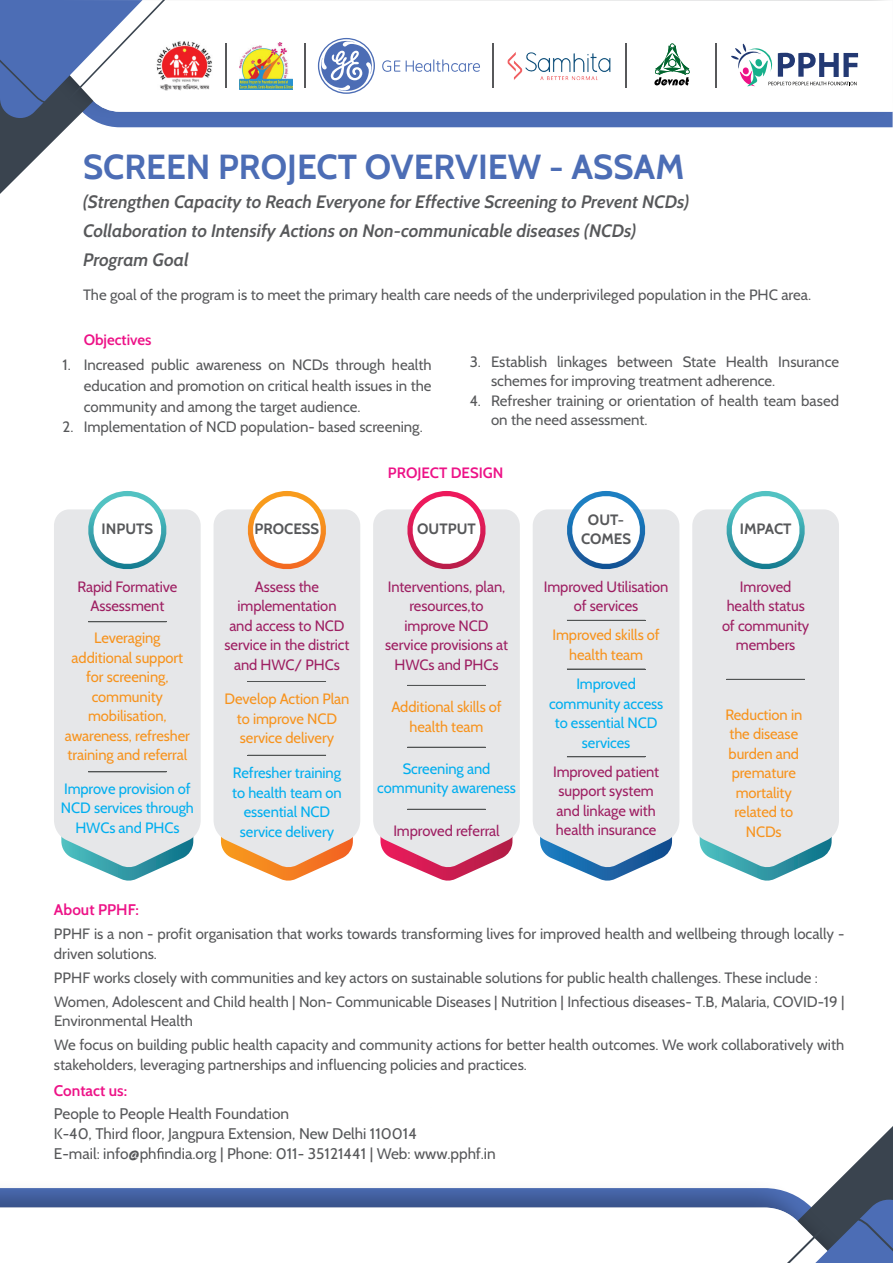
<style>
.page{position:relative;width:893px;height:1263px;background:#fff}
.page>*{position:absolute;margin:0;border:0;box-sizing:border-box;transform-origin:0 0}
.t1{font:700 34.8px "Cabin";color:#4c6db5}
.t2{font:italic 600 18px/29.1px "Cabin";color:#57585a}
.t3{font:15.45px/20.1px "Cabin";color:#57585a}
.t4{font:600 15.45px "Cabin";color:#ed1287}
.t5{font:15px/19.5px "Cabin";color:#57585a}
.t6{font:15px/19.5px "Cabin";letter-spacing:-.005em;color:#9e1f62;text-align:center}
.t7{font:15px/19.5px "Cabin";letter-spacing:-.005em;color:#f7931d;text-align:center}
.t8{font:15px/19.5px "Cabin";letter-spacing:-.005em;color:#00aeef;text-align:center}
.t9{font:700 15px/18px "Cabin";color:#57585a;text-align:center}
.t10{font:600 15px "Cabin";color:#ed1287}
</style>
<div class="page">
<img style="left:0;top:1188px;width:740px;height:19px">
<svg style="left:0;top:1207px;width:740px;height:1px"></svg>
<svg style="left:740px;top:1126px;width:153px;height:137px"></svg>
<svg style="left:132px;top:1128px;width:7px;height:11px"></svg>
<svg style="left:157px;top:1148px;width:7px;height:11px"></svg>
<div style="left:165px;top:112px;width:728px;height:12px;background:#4c6db5"></div>
<svg style="left:165px;top:0;width:728px;height:112px"></svg>
<svg style="left:0;top:0;width:165px;height:194px"></svg>
<svg style="left:96px;top:868px;width:65px;height:13px"></svg>
<svg style="left:255px;top:868px;width:65px;height:13px"></svg>
<svg style="left:415px;top:868px;width:65px;height:13px"></svg>
<svg style="left:574px;top:868px;width:65px;height:13px"></svg>
<svg style="left:734px;top:868px;width:65px;height:13px"></svg>
<div style="left:54px;top:509px;width:147px;height:359px;background:#e6e7e9"></div>
<div style="left:214px;top:509px;width:146px;height:359px;background:#e6e7e9"></div>
<div style="left:373px;top:509px;width:147px;height:359px;background:#e6e7e9"></div>
<div style="left:533px;top:509px;width:146px;height:359px;background:#e6e7e9"></div>
<div style="left:692px;top:509px;width:147px;height:359px;background:#e6e7e9"></div>
<hr style="left:88px;top:621px;width:78px;height:1px;background:#515454">
<svg style="left:84px;top:491px;width:86px;height:82px"></svg>
<hr style="left:88px;top:771px;width:78px;height:1px;background:#515454">
<svg style="left:244px;top:491px;width:86px;height:82px"></svg>
<hr style="left:248px;top:681px;width:78px;height:1px;background:#515454">
<hr style="left:248px;top:755px;width:78px;height:1px;background:#515454">
<hr style="left:407px;top:685px;width:79px;height:1px;background:#515454">
<svg style="left:404px;top:491px;width:85px;height:82px"></svg>
<hr style="left:407px;top:747px;width:79px;height:1px;background:#515454">
<hr style="left:407px;top:809px;width:79px;height:1px;background:#515454">
<svg style="left:563px;top:491px;width:86px;height:82px"></svg>
<hr style="left:567px;top:620px;width:78px;height:1px;background:#515454">
<hr style="left:567px;top:669px;width:78px;height:1px;background:#515454">
<hr style="left:567px;top:756px;width:78px;height:1px;background:#515454">
<hr style="left:726px;top:679px;width:79px;height:1px;background:#515454">
<svg style="left:723px;top:491px;width:86px;height:82px"></svg>
<svg style="left:654px;top:43px;width:36px;height:43px"></svg>
<hr style="left:226px;top:44px;width:1px;height:44px;background:#57585a">
<svg style="left:318px;top:38px;width:57px;height:56px"></svg>
<svg style="left:382px;top:60px;width:18px;height:12px"></svg>
<svg style="left:406px;top:59px;width:74px;height:13px"></svg>
<img style="left:239px;top:42px;width:53px;height:48px">
<svg style="left:731px;top:44px;width:127px;height:42px"></svg>
<img style="left:506px;top:51px;width:107px;height:30px">
<hr style="left:304px;top:44px;width:2px;height:44px;background:#57585a">
<hr style="left:492px;top:44px;width:1px;height:44px;background:#57585a">
<hr style="left:625px;top:44px;width:1px;height:44px;background:#57585a">
<hr style="left:716px;top:44px;width:1px;height:44px;background:#57585a">
<img style="left:156px;top:41px;width:57px;height:50px">
<h1 class="t1" style="left:83px;top:145px;width:603px">SCREEN PROJECT OVERVIEW - ASSAM</h1>
<p class="t2" style="left:83px;top:187px;width:607px">(Strengthen Capacity to Reach Everyone for Effective Screening to Prevent NCDs)<br>Collaboration to Intensify Actions on Non-communicable diseases (NCDs)<br>Program Goal</p>
<p class="t5" style="left:83px;top:285px;width:730px">The goal of the program is to meet the primary health care needs of the underprivileged population in the PHC area.</p>
<p class="t10" style="left:84px;top:331px;width:69px">Objectives</p>
<p class="t5" style="left:84px;top:355px;width:349px;line-height:21px;text-align:justify;text-indent:-21px">1. Increased public awareness on NCDs through health education and promotion on critical health issues in the community and among the target audience.</p>
<p class="t5" style="left:62px;top:417px;width:362px">2. Implementation of NCD population- based screening.</p>
<p class="t5" style="left:491px;top:351px;width:350px;text-indent:-21px">3. Establish linkages between State Health Insurance schemes for improving treatment adherence.</p>
<p class="t5" style="left:491px;top:390px;width:349px;text-indent:-21px">4. Refresher training or orientation of health team based on the need assessment.</p>
<p class="t9" style="left:102px;top:520px;width:53px">INPUTS</p>
<p class="t6" style="left:77px;top:577px;width:102px">Rapid Formative<br>Assessment</p>
<p class="t7" style="left:65px;top:628px;width:127px">Leveraging additional support for screening, community mobilisation, awareness, refresher training and referral</p>
<p class="t8" style="left:61px;top:778px;width:134px">Improve provision of<br>NCD services through<br>HWCs and PHCs</p>
<p class="t9" style="left:255px;top:520px;width:66px">PROCESS</p>
<p class="t6" style="left:225px;top:577px;width:126px">Assess the implementation and access to NCD service in the district and HWC/ PHCs</p>
<p class="t7" style="left:225px;top:689px;width:126px">Develop Action Plan to improve NCD service delivery</p>
<p class="t8" style="left:232px;top:763px;width:111px">Refresher training to health team on essential NCD service delivery</p>
<p class="t10" style="left:388px;top:464px;width:117px">PROJECT DESIGN</p>
<p class="t9" style="left:417px;top:520px;width:60px">OUTPUT</p>
<p class="t6" style="left:385px;top:577px;width:124px">Interventions, plan, resources,to improve NCD service provisions at<br>HWCs and PHCs</p>
<p class="t7" style="left:391px;top:697px;width:112px">Additional skills of health team</p>
<p class="t8" style="left:377px;top:759px;width:140px">Screening and community awareness</p>
<p class="t6" style="left:393px;top:821px;width:108px">Improved referral</p>
<p class="t9" style="left:581px;top:511px;width:51px">OUT-<br>COMES</p>
<p class="t6" style="left:544px;top:577px;width:126px">Improved Utilisation of services</p>
<p class="t7" style="left:553px;top:625px;width:109px">Improved skills of health team</p>
<p class="t8" style="left:549px;top:674px;width:116px">Improved community access to essential NCD services</p>
<p class="t6" style="left:553px;top:762px;width:108px;text-align:left">Improved patient support system and linkage with health insurance</p>
<p class="t9" style="left:740px;top:520px;width:53px">IMPACT</p>
<p class="t6" style="left:722px;top:577px;width:89px">Imroved health status of community members</p>
<p class="t7" style="left:725px;top:704px;width:78px">Reduction in the disease burden and premature mortality related to<br>NCDs</p>
<p class="t4" style="left:54px;top:900px;width:87px">About PPHF:</p>
<p class="t5" style="left:54px;top:924px;width:792px">PPHF is a non - profit organisation that works towards transforming lives for improved health and wellbeing through locally - driven solutions.</p>
<p class="t5" style="left:54px;top:965px;width:792px;line-height:24px">PPHF works closely with communities and key actors on sustainable solutions for public health challenges. These include :<br>Women, Adolescent and Child health | Non- Communicable Diseases | Nutrition | Infectious diseases- T.B, Malaria, COVID-19 |</p>
<p class="t5" style="left:54px;top:1009px;width:792px;line-height:24px">Environmental Health<br>We focus on building public health capacity and community actions for better health outcomes. We work collaboratively with</p>
<p class="t5" style="left:54px;top:1054px;width:474px">stakeholders, leveraging partnerships and influencing policies and practices.</p>
<p class="t4" style="left:54px;top:1081px;width:75px">Contact us:</p>
<p class="t3" style="left:54px;top:1103px;width:443px">People to People Health Foundation<br>K-40, Third oor, Jangpura Extension, New Delhi 110014<br>E-mail: info@ph ndia.org | Phone: 011- 35121441 | Web: www.pphf.in</p>
</div>
